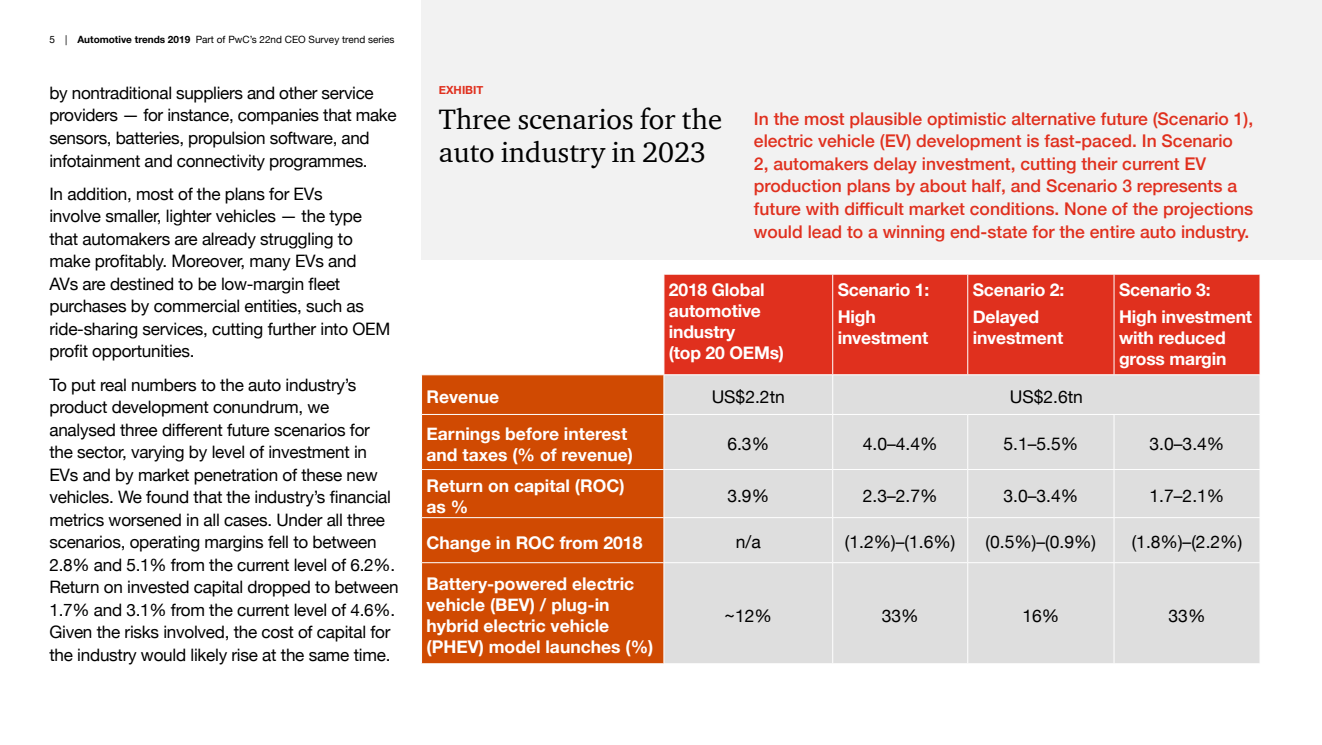
<style>
.page{position:relative;width:1322px;height:745px;background:#fff}
.page>*{position:absolute;margin:0;border:0;box-sizing:border-box;transform-origin:0 0}
.t1{font:28.75px/32.5px "ITC Charter Com";color:#000}
.t2{font:500 17.5px/22.5px "Helvetica Neue";color:#e0301e}
.t3{font:700 17.5px/21px "Helvetica Neue";color:#fff}
.t4{font:17.5px "Helvetica Neue";color:#000}
.t5{font:17.12px/22.5px "Helvetica Neue";letter-spacing:-.015em;color:#000}
.t6{font:700 11.25px "Helvetica Neue";color:#e0301e}
.t7{font:10px "Helvetica Neue";color:#000}
.s1{font-weight:700}
</style>
<div class="page">
<div style="left:664px;top:275px;width:595px;height:99px;background:#e0301e"></div>
<div style="left:422px;top:375px;width:241px;height:288px;background:#d04a02"></div>
<div style="left:664px;top:375px;width:595px;height:288px;background:#dedede"></div>
<hr style="left:832px;top:274px;width:1px;height:100px;background:#fff">
<hr style="left:967px;top:274px;width:1px;height:100px;background:#fff">
<hr style="left:1113px;top:274px;width:1px;height:100px;background:#fff">
<hr style="left:832px;top:375px;width:1px;height:39px;background:#fff">
<hr style="left:421px;top:414px;width:243px;height:1px;background:#fff">
<hr style="left:664px;top:414px;width:168px;height:1px;background:#fff">
<hr style="left:832px;top:414px;width:136px;height:1px;background:#fff">
<hr style="left:832px;top:414px;width:1px;height:55px;background:#fff">
<hr style="left:968px;top:414px;width:146px;height:1px;background:#fff">
<hr style="left:967px;top:414px;width:1px;height:55px;background:#fff">
<hr style="left:1114px;top:414px;width:146px;height:1px;background:#fff">
<hr style="left:1113px;top:414px;width:1px;height:55px;background:#fff">
<hr style="left:421px;top:469px;width:243px;height:1px;background:#fff">
<hr style="left:664px;top:469px;width:168px;height:1px;background:#fff">
<hr style="left:832px;top:469px;width:136px;height:1px;background:#fff">
<hr style="left:832px;top:469px;width:1px;height:48px;background:#fff">
<hr style="left:968px;top:469px;width:146px;height:1px;background:#fff">
<hr style="left:967px;top:469px;width:1px;height:48px;background:#fff">
<hr style="left:1114px;top:469px;width:146px;height:1px;background:#fff">
<hr style="left:1113px;top:469px;width:1px;height:48px;background:#fff">
<hr style="left:421px;top:517px;width:243px;height:1px;background:#fff">
<hr style="left:664px;top:517px;width:168px;height:1px;background:#fff">
<hr style="left:832px;top:517px;width:136px;height:1px;background:#fff">
<hr style="left:832px;top:517px;width:1px;height:45px;background:#fff">
<hr style="left:968px;top:517px;width:146px;height:1px;background:#fff">
<hr style="left:967px;top:517px;width:1px;height:45px;background:#fff">
<hr style="left:1114px;top:517px;width:146px;height:1px;background:#fff">
<hr style="left:1113px;top:517px;width:1px;height:45px;background:#fff">
<hr style="left:421px;top:562px;width:243px;height:1px;background:#fff">
<hr style="left:664px;top:562px;width:168px;height:1px;background:#fff">
<hr style="left:832px;top:562px;width:136px;height:1px;background:#fff">
<hr style="left:832px;top:562px;width:1px;height:101px;background:#fff">
<hr style="left:968px;top:562px;width:146px;height:1px;background:#fff">
<hr style="left:967px;top:562px;width:1px;height:101px;background:#fff">
<hr style="left:1114px;top:562px;width:146px;height:1px;background:#fff">
<hr style="left:1113px;top:562px;width:1px;height:101px;background:#fff">
<div style="left:421px;top:0;width:901px;height:259px;background:#f2f2f2"></div>
<p class="t7" style="left:50px;top:32px;width:346px">5 | <span class="s1">Automotive trends 2019</span> Part of PwC’s 22nd CEO Survey trend series</p>
<p class="t5" style="left:49px;top:82px;width:349px">by nontraditional suppliers and other service providers — for instance, companies that make sensors, batteries, propulsion software, and infotainment and connectivity programmes.</p>
<p class="t5" style="left:49px;top:183px;width:342px">In addition, most of the plans for EVs<br>involve smaller, lighter vehicles — the type that automakers are already struggling to make profitably. Moreover, many EVs and<br>AVs are destined to be low-margin fleet purchases by commercial entities, such as ride-sharing services, cutting further into OEM profit opportunities.</p>
<p class="t5" style="left:49px;top:374px;width:351px">To put real numbers to the auto industry’s product development conundrum, we analysed three different future scenarios for<br>the sector, varying by level of investment in EVs and by market penetration of these new vehicles. We found that the industry’s financial metrics worsened in all cases. Under all three scenarios, operating margins fell to between 2.8% and 5.1% from the current level of 6.2%.<br>Return on invested capital dropped to between 1.7% and 3.1% from the current level of 4.6%.<br>Given the risks involved, the cost of capital for the industry would likely rise at the same time.</p>
<p class="t6" style="left:439px;top:81px;width:46px">EXHIBIT</p>
<h1 class="t1" style="left:439px;top:103px;width:285px">Three scenarios for the auto industry in 2023</h1>
<p class="t2" style="left:754px;top:106px;width:501px">In the most plausible optimistic alternative future (Scenario 1), electric vehicle (EV) development is fast-paced. In Scenario<br>2, automakers delay investment, cutting their current EV production plans by about half, and Scenario 3 represents a future with difficult market conditions. None of the projections would lead to a winning end-state for the entire auto industry.</p>
<p class="t3" style="left:669px;top:280px;width:117px">2018 Global automotive industry<br>(top 20 OEMs)</p>
<p class="t3" style="left:838px;top:277px;width:93px;line-height:26.6px">Scenario 1:<br>High</p>
<p class="t3" style="left:838px;top:327px;width:92px">investment</p>
<p class="t3" style="left:972px;top:277px;width:93px;line-height:26.6px">Scenario 2:<br>Delayed</p>
<p class="t3" style="left:972px;top:327px;width:92px">investment</p>
<p class="t3" style="left:1119px;top:277px;width:134px;line-height:26.6px">Scenario 3:<br>High investment</p>
<p class="t3" style="left:1119px;top:327px;width:109px">with reduced gross margin</p>
<p class="t3" style="left:426px;top:386px;width:74px">Revenue</p>
<p class="t4" style="left:711px;top:384px;width:75px">US$2.2tn</p>
<p class="t4" style="left:1009px;top:384px;width:75px">US$2.6tn</p>
<p class="t3" style="left:426px;top:423px;width:208px">Earnings before interest and taxes (% of revenue)</p>
<p class="t4" style="left:727px;top:431px;width:43px">6.3%</p>
<p class="t4" style="left:863px;top:431px;width:76px">4.0–4.4%</p>
<p class="t4" style="left:1003px;top:431px;width:76px">5.1–5.5%</p>
<p class="t4" style="left:1149px;top:431px;width:76px">3.0–3.4%</p>
<p class="t3" style="left:426px;top:475px;width:199px">Return on capital (ROC) as %</p>
<p class="t4" style="left:727px;top:482px;width:43px">3.9%</p>
<p class="t4" style="left:863px;top:482px;width:76px">2.3–2.7%</p>
<p class="t4" style="left:1003px;top:482px;width:76px">3.0–3.4%</p>
<p class="t4" style="left:1149px;top:482px;width:76px">1.7–2.1%</p>
<p class="t3" style="left:426px;top:532px;width:217px">Change in ROC from 2018</p>
<p class="t4" style="left:736px;top:529px;width:26px">n/a</p>
<p class="t4" style="left:845px;top:529px;width:112px">(1.2%)–(1.6%)</p>
<p class="t4" style="left:985px;top:529px;width:112px">(0.5%)–(0.9%)</p>
<p class="t4" style="left:1131px;top:529px;width:112px">(1.8%)–(2.2%)</p>
<p class="t3" style="left:426px;top:573px;width:228px">Battery-powered electric vehicle (BEV) / plug-in hybrid electric vehicle (PHEV) model launches (%)</p>
<p class="t4" style="left:724px;top:602px;width:49px">~12%</p>
<p class="t4" style="left:882px;top:602px;width:38px">33%</p>
<p class="t4" style="left:1022px;top:602px;width:38px">16%</p>
<p class="t4" style="left:1168px;top:602px;width:38px">33%</p>
</div>
